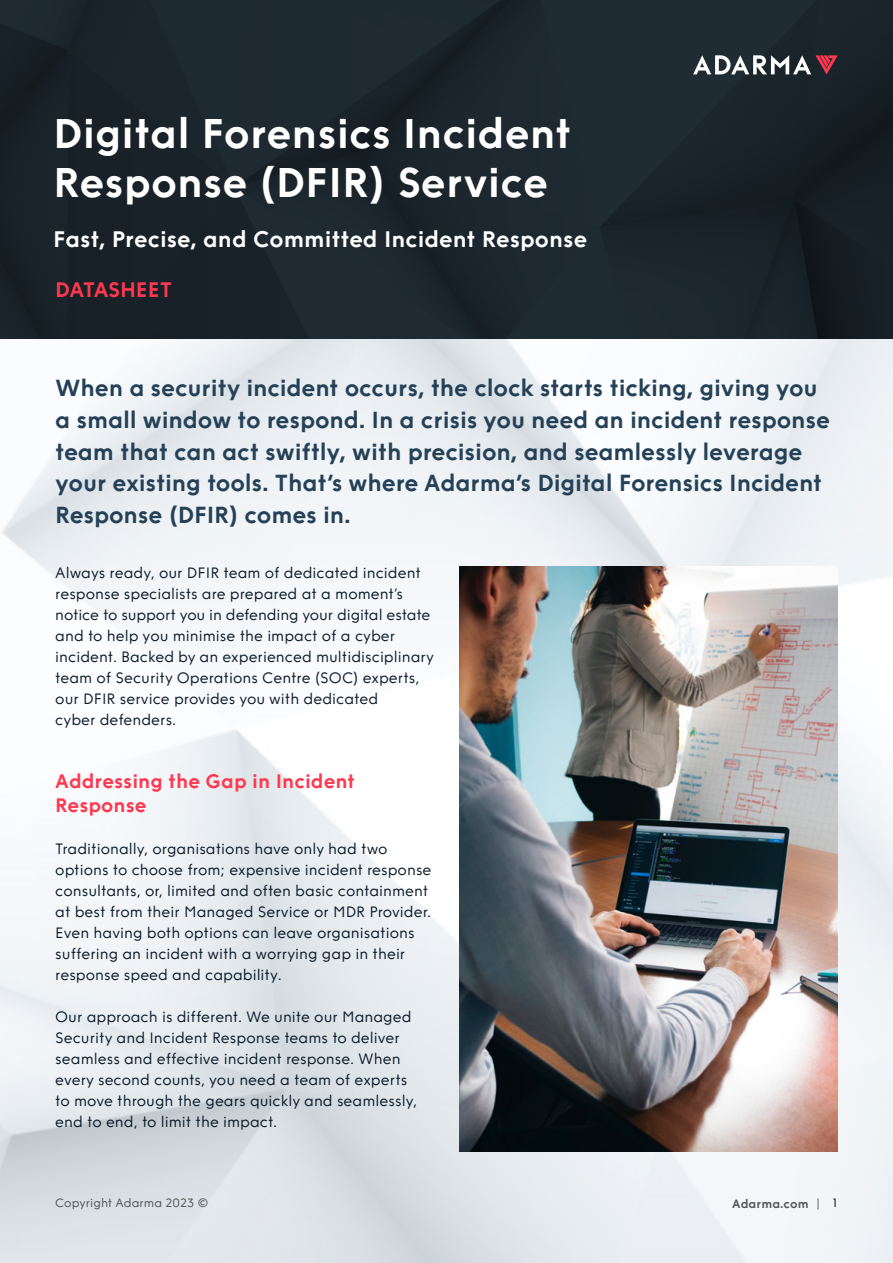
<style>
.page{position:relative;width:893px;height:1263px;background:#fff}
.page>*{position:absolute;margin:0;border:0;box-sizing:border-box;transform-origin:0 0}
._1_heading{font:700 41.55px/49.5px "Funkis B Dots";color:#fff}
.t1{font:700 23.25px/31.5px "Funkis B Dots";letter-spacing:-.01em;color:#254157}
._1_heading-2{font:700 22.5px "Funkis B Dots";color:#fff}
.t2{font:700 21px "Funkis B Dots";letter-spacing:-.015em;color:#ff384f}
.body{font:700 19.5px/24px "Funkis B Dots";color:#ff384f}
.body-2{font:300 15px/21px "Funkis B Dots";color:#0a1a29}
.t3{font:300 12px "Funkis B Dots";color:#000}
.t4{font:700 12px "Funkis B Dots";color:#000}
.s1{font-weight:300}
</style>
<div class="page">
<img style="left:0;top:338px;width:893px;height:925px">
<div style="left:0;top:0;width:893px;height:338px;background:#1a252c"></div>
<svg style="left:693px;top:55px;width:145px;height:20px"></svg>
<img style="left:459px;top:566px;width:379px;height:586px">
<p class="_1_heading" style="left:53px;top:109px;width:520px">Digital Forensics Incident<br>Response (DFIR) Service</p>
<p class="_1_heading-2" style="left:53px;top:225px;width:536px">Fast, Precise, and Committed Incident Response</p>
<p class="t2" style="left:55px;top:277px;width:119px">DATASHEET</p>
<p class="t1" style="left:55px;top:373px;width:776px">When a security incident occurs, the clock starts ticking, giving you a small window to respond. In a crisis you need an incident response team that can act swiftly, with precision, and seamlessly leverage your existing tools. That’s where Adarma’s Digital Forensics Incident Response (DFIR) comes in.</p>
<p class="body-2" style="left:55px;top:562px;width:380px">Always ready, our DFIR team of dedicated incident response specialists are prepared at a moment’s notice to support you in defending your digital estate and to help you minimise the impact of a cyber incident. Backed by an experienced multidisciplinary team of Security Operations Centre (SOC) experts, our DFIR service provides you with dedicated<br>cyber defenders.</p>
<p class="body" style="left:55px;top:770px;width:301px">Addressing the Gap in Incident<br>Response</p>
<p class="body-2" style="left:55px;top:839px;width:378px">Traditionally, organisations have only had two options to choose from; expensive incident response consultants, or, limited and often basic containment at best from their Managed Service or MDR Provider.<br>Even having both options can leave organisations suffering an incident with a worrying gap in their response speed and capability.</p>
<p class="body-2" style="left:55px;top:1007px;width:363px">Our approach is different. We unite our Managed Security and Incident Response teams to deliver seamless and effective incident response. When every second counts, you need a team of experts to move through the gears quickly and seamlessly, end to end, to limit the impact.</p>
<p class="t3" style="left:55px;top:1196px;width:154px">Copyright Adarma 2023 ©</p>
<p class="t4" style="left:732px;top:1197px;width:107px">Adarma.com <span class="s1">| 1</span></p>
</div>
